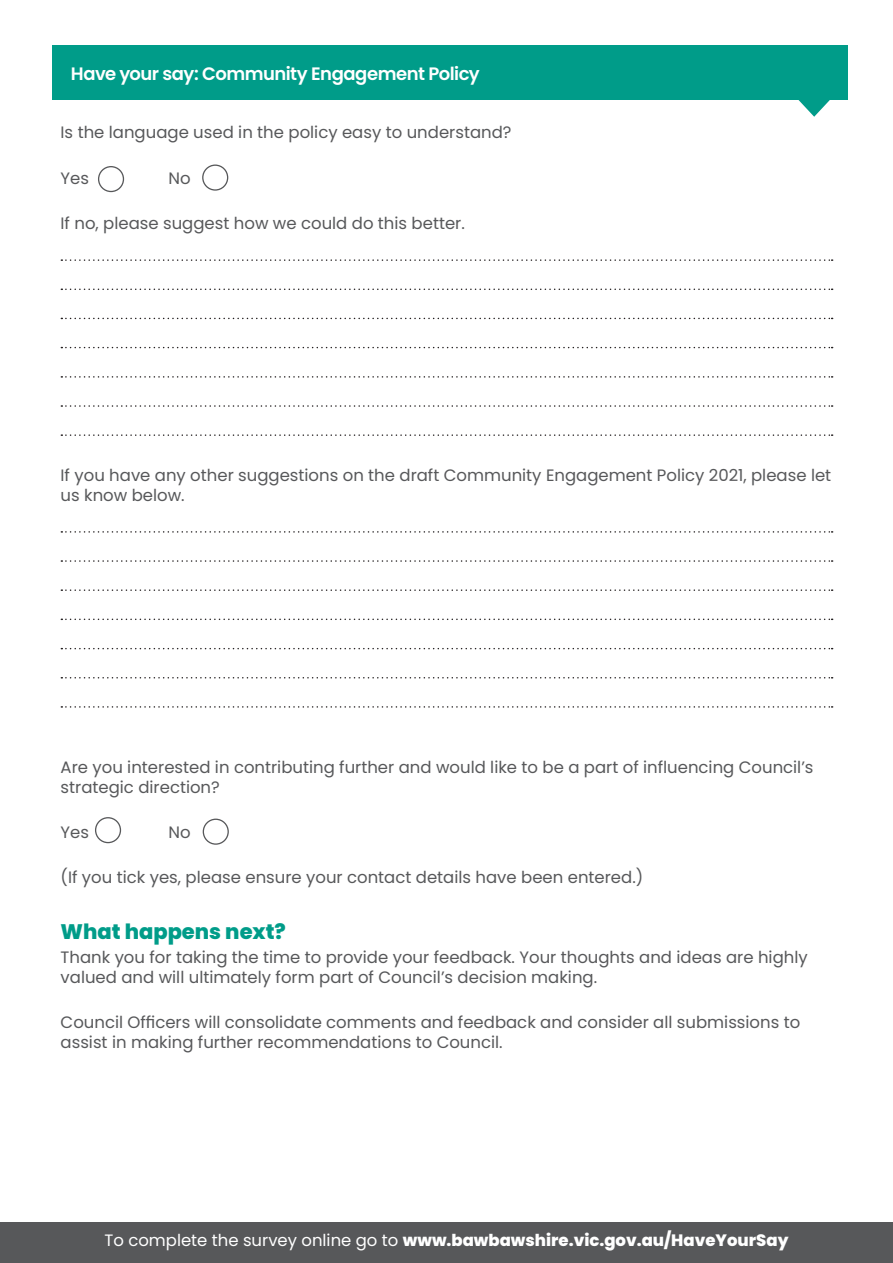
<style>
.page{position:relative;width:893px;height:1263px;background:#fff}
.page>*{position:absolute;margin:0;border:0;box-sizing:border-box;transform-origin:0 0}
.t1{font:800 21px "Poppins";color:#009c89}
.t2{font:600 18px "Poppins";letter-spacing:-.03em;color:#fff}
.t3{font:16.5px/19.8px "Poppins";color:#57585a}
.t4{font:800 16.5px "Poppins";color:#fff}
.s1{font-weight:400}
</style>
<div class="page">
<div style="left:0;top:1222px;width:893px;height:41px;background:#57585a"></div>
<svg style="left:796px;top:99px;width:36px;height:18px"></svg>
<div style="left:52px;top:45px;width:795px;height:54px;background:#009c89"></div>
<div style="left:98px;top:166px;width:26px;height:26px;border:1px solid #57585a;border-radius:50%"></div>
<div style="left:202px;top:164px;width:26px;height:27px;border:1px solid #57585a;border-radius:50%"></div>
<div style="left:95px;top:817px;width:26px;height:26px;border:1px solid #57585a;border-radius:50%"></div>
<div style="left:203px;top:818px;width:26px;height:27px;border:1px solid #57585a;border-radius:50%"></div>
<svg style="left:61px;top:259px;width:772px;height:2px"></svg>
<svg style="left:61px;top:289px;width:772px;height:1px"></svg>
<svg style="left:61px;top:318px;width:772px;height:1px"></svg>
<svg style="left:61px;top:347px;width:772px;height:1px"></svg>
<svg style="left:61px;top:376px;width:772px;height:2px"></svg>
<svg style="left:61px;top:405px;width:772px;height:2px"></svg>
<svg style="left:61px;top:434px;width:772px;height:2px"></svg>
<svg style="left:61px;top:531px;width:772px;height:2px"></svg>
<svg style="left:61px;top:560px;width:772px;height:2px"></svg>
<svg style="left:61px;top:589px;width:772px;height:2px"></svg>
<svg style="left:61px;top:618px;width:772px;height:2px"></svg>
<svg style="left:61px;top:648px;width:772px;height:1px"></svg>
<svg style="left:61px;top:677px;width:772px;height:1px"></svg>
<svg style="left:61px;top:706px;width:772px;height:2px"></svg>
<p class="t2" style="left:71px;top:63px;width:410px">Have your say: Community Engagement Policy</p>
<p class="t3" style="left:61px;top:123px;width:452px">Is the language used in the policy easy to understand?</p>
<p class="t3" style="left:61px;top:168px;width:30px">Yes</p>
<p class="t3" style="left:169px;top:168px;width:24px">No</p>
<p class="t3" style="left:61px;top:213px;width:406px">If no, please suggest how we could do this better.</p>
<p class="t3" style="left:61px;top:465px;width:772px">If you have any other suggestions on the draft Community Engagement Policy 2021, please let us know below.</p>
<p class="t3" style="left:61px;top:757px;width:754px">Are you interested in contributing further and would like to be a part of influencing Council’s strategic direction?</p>
<p class="t3" style="left:61px;top:822px;width:30px">Yes</p>
<p class="t3" style="left:169px;top:822px;width:24px">No</p>
<p class="t3" style="left:61px;top:868px;width:584px">(If you tick yes, please ensure your contact details have been entered.)</p>
<p class="t1" style="left:61px;top:919px;width:227px">What happens next?</p>
<p class="t3" style="left:61px;top:947px;width:749px">Thank you for taking the time to provide your feedback. Your thoughts and ideas are highly valued and will ultimately form part of Council’s decision making.</p>
<p class="t3" style="left:61px;top:1012px;width:741px">Council Officers will consolidate comments and feedback and consider all submissions to assist in making further recommendations to Council.</p>
<p class="t4" style="left:105px;top:1231px;width:685px"><span class="s1">To complete the survey online go to</span> www.bawbawshire.vic.gov.au/HaveYourSay</p>
</div>
